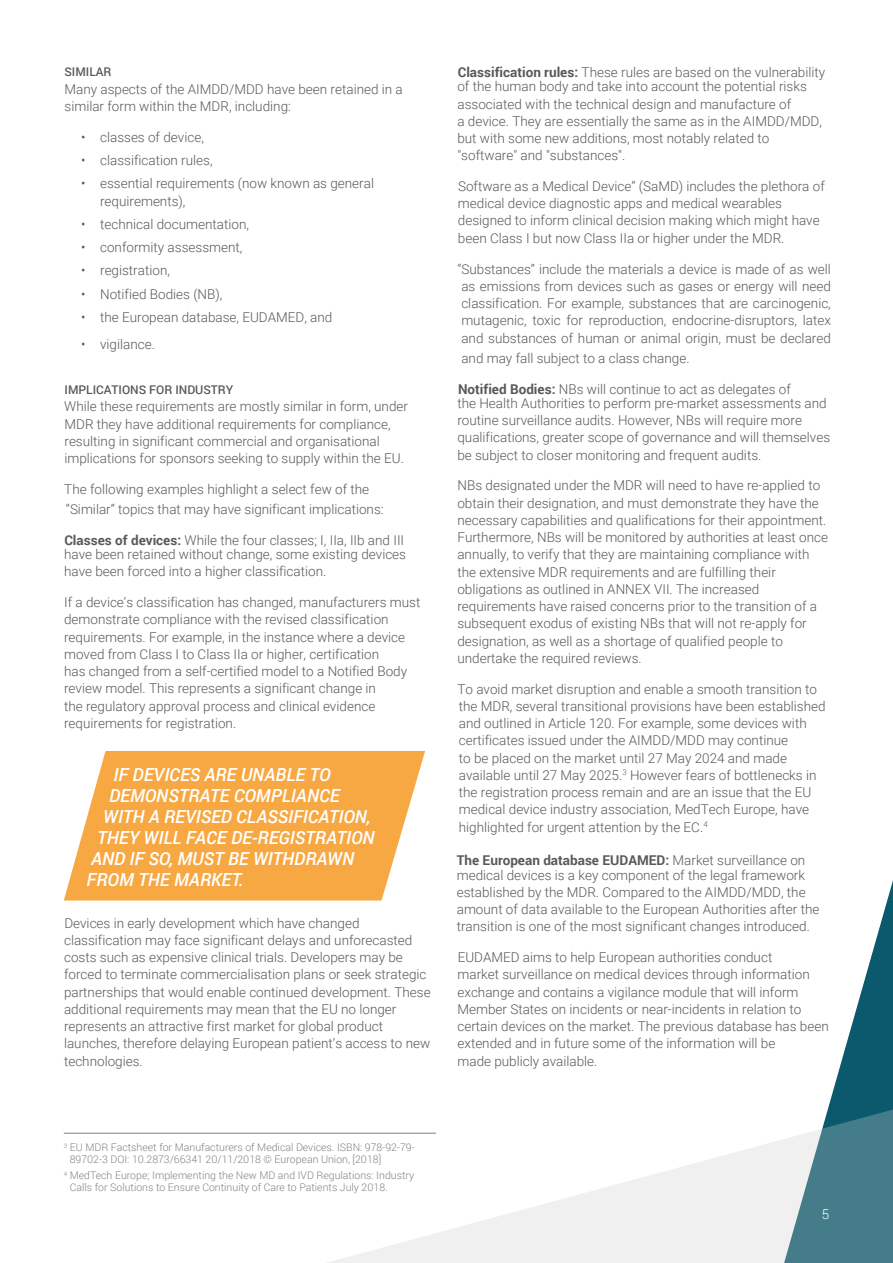
<style>
.page{position:relative;width:893px;height:1263px;background:#fff}
.page>*{position:absolute;margin:0;border:0;box-sizing:border-box;transform-origin:0 0}
.t1{font:italic 500 18px "Roboto";color:#fff}
.t2{font:300 13.5px/17.2px "Roboto";color:#58595b}
.t3{font:300 13.5px "Roboto";color:#fff}
.t4{font:500 12px "Roboto";color:#58595b}
.t5{font:300 10.5px/12px "Roboto";color:#808285}
.s1{font-weight:700}
</style>
<div class="page">
<svg style="left:828px;top:880px;width:65px;height:229px"></svg>
<svg style="left:325px;top:1109px;width:568px;height:154px"></svg>
<svg style="left:64px;top:751px;width:361px;height:149px;fill:#f8a842"></svg>
<hr style="left:64px;top:1133px;width:372px;height:1px;background:#808082">
<p class="t4" style="left:64px;top:64px;width:49px">SIMILAR</p>
<p class="t2" style="left:64px;top:80px;width:340px">Many aspects of the AIMDD/MDD have been retained in a similar form within the MDR, including:</p>
<p class="t2" style="left:81px;top:128px;width:124px">• classes of device,</p>
<p class="t2" style="left:81px;top:151px;width:133px">• classification rules,</p>
<p class="t2" style="left:100px;top:174px;width:276px;text-indent:-19px">• essential requirements (now known as general requirements),</p>
<p class="t2" style="left:81px;top:215px;width:169px">• technical documentation,</p>
<p class="t2" style="left:81px;top:238px;width:163px">• conformity assessment,</p>
<p class="t2" style="left:81px;top:261px;width:90px">• registration,</p>
<p class="t2" style="left:81px;top:285px;width:143px">• Notified Bodies (NB),</p>
<p class="t2" style="left:81px;top:308px;width:253px">• the European database, EUDAMED, and</p>
<p class="t2" style="left:81px;top:335px;width:75px">• vigilance.</p>
<p class="t4" style="left:65px;top:381px;width:170px">IMPLICATIONS FOR INDUSTRY</p>
<p class="t2" style="left:64px;top:397px;width:345px">While these requirements are mostly similar in form, under MDR they have additional requirements for compliance, resulting in significant commercial and organisational implications for sponsors seeking to supply within the EU.</p>
<p class="t2" style="left:64px;top:478px;width:321px;line-height:20.2px">The following examples highlight a select few of the “Similar” topics that may have significant implications:</p>
<p class="t2" style="left:64px;top:532px;width:344px;line-height:14.2px"><span class="s1">Classes of devices:</span> While the four classes; I, IIa, IIb and III have been retained without change, some existing devices</p>
<p class="t2" style="left:64px;top:562px;width:264px">have been forced into a higher classification.</p>
<p class="t2" style="left:64px;top:593px;width:358px">If a device’s classification has changed, manufacturers must demonstrate compliance with the revised classification requirements. For example, in the instance where a device moved from Class I to Class IIa or higher, certification<br>has changed from a self-certified model to a Notified Body review model. This represents a significant change in<br>the regulatory approval process and clinical evidence requirements for registration.</p>
<h1 class="t1" style="left:114px;top:762px;width:218px">IF DEVICES ARE UNABLE TO</h1>
<h1 class="t1" style="left:109px;top:783px;width:232px">DEMONSTRATE COMPLIANCE</h1>
<h1 class="t1" style="left:103px;top:804px;width:269px">WITH A REVISED CLASSIFICATION,</h1>
<h1 class="t1" style="left:97px;top:825px;width:279px">THEY WILL FACE DE-REGISTRATION</h1>
<h1 class="t1" style="left:91px;top:846px;width:264px">AND IF SO, MUST BE WITHDRAWN</h1>
<h1 class="t1" style="left:87px;top:867px;width:159px">FROM THE MARKET.</h1>
<p class="t2" style="left:64px;top:913px;width:368px">Devices in early development which have changed classification may face significant delays and unforecasted costs such as expensive clinical trials. Developers may be forced to terminate commercialisation plans or seek strategic partnerships that would enable continued development. These additional requirements may mean that the EU no longer represents an attractive first market for global product launches, therefore delaying European patient’s access to new technologies.</p>
<p class="t2" style="left:457px;top:65px;width:369px;line-height:14.2px"><span class="s1">Classification rules:</span> These rules are based on the vulnerability of the human body and take into account the potential risks</p>
<p class="t2" style="left:457px;top:95px;width:366px">associated with the technical design and manufacture of<br>a device. They are essentially the same as in the AIMDD/MDD, but with some new additions, most notably related to "software" and "substances".</p>
<p class="t2" style="left:458px;top:177px;width:368px">Software as a Medical Device” (SaMD) includes the plethora of medical device diagnostic apps and medical wearables designed to inform clinical decision making which might have been Class I but now Class IIa or higher under the MDR.</p>
<p class="t2" style="left:457px;top:260px;width:375px;text-align:justify">“Substances” include the materials a device is made of as well as emissions from devices such as gases or energy will need classification. For example, substances that are carcinogenic, mutagenic, toxic for reproduction, endocrine-disruptors, latex and substances of human or animal origin, must be declared</p>
<p class="t2" style="left:461px;top:349px;width:230px">and may fall subject to a class change.</p>
<p class="t2" style="left:457px;top:381px;width:371px;line-height:14.2px"><span class="s1">Notified Bodies:</span> NBs will continue to act as delegates of<br>the Health Authorities to perform pre-market assessments and</p>
<p class="t2" style="left:457px;top:411px;width:374px">routine surveillance audits. However, NBs will require more qualifications, greater scope of governance and will themselves be subject to closer monitoring and frequent audits.</p>
<p class="t2" style="left:457px;top:476px;width:372px">NBs designated under the MDR will need to have re-applied to obtain their designation, and must demonstrate they have the necessary capabilities and qualifications for their appointment.<br>Furthermore, NBs will be monitored by authorities at least once annually, to verify that they are maintaining compliance with the extensive MDR requirements and are fulfilling their obligations as outlined in ANNEX VII. The increased requirements have raised concerns prior to the transition of a subsequent exodus of existing NBs that will not re-apply for designation, as well as a shortage of qualified people to undertake the required reviews.</p>
<p class="t2" style="left:457px;top:680px;width:370px">To avoid market disruption and enable a smooth transition to the MDR, several transitional provisions have been established and outlined in Article 120. For example, some devices with certificates issued under the AIMDD/MDD may continue<br>to be placed on the market until 27 May 2024 and made available until 27 May 2025.<sup>3</sup> However fears of bottlenecks in the registration process remain and are an issue that the EU medical device industry association, MedTech Europe, have highlighted for urgent attention by the EC.<sup>4</sup></p>
<p class="t2" style="left:457px;top:853px;width:350px;line-height:14.2px"><span class="s1">The European database EUDAMED:</span> Market surveillance on medical devices is a key component of the legal framework</p>
<p class="t2" style="left:457px;top:883px;width:364px">established by the MDR. Compared to the AIMDD/MDD, the amount of data available to the European Authorities after the transition is one of the most significant changes introduced.</p>
<p class="t2" style="left:457px;top:948px;width:373px">EUDAMED aims to help European authorities conduct<br>market surveillance on medical devices through information exchange and contains a vigilance module that will inform Member States on incidents or near-incidents in relation to certain devices on the market. The previous database has been extended and in future some of the information will be<br>made publicly available.</p>
<p class="t5" style="left:70px;top:1141px;width:346px;text-indent:-6px"><sup>3</sup> EU MDR Factsheet for Manufacturers of Medical Devices. ISBN: 978-92-79-<br>89702-3 DOI: 10.2873/66341 20/11/2018 © European Union, [2018]</p>
<p class="t5" style="left:70px;top:1169px;width:346px;text-indent:-6px"><sup>4</sup> MedTech Europe; Implementing the New MD and IVD Regulations: Industry<br>Calls for Solutions to Ensure Continuity of Care to Patients July 2018.</p>
<p class="t3" style="left:822px;top:1205px;width:9px">5</p>
</div>
